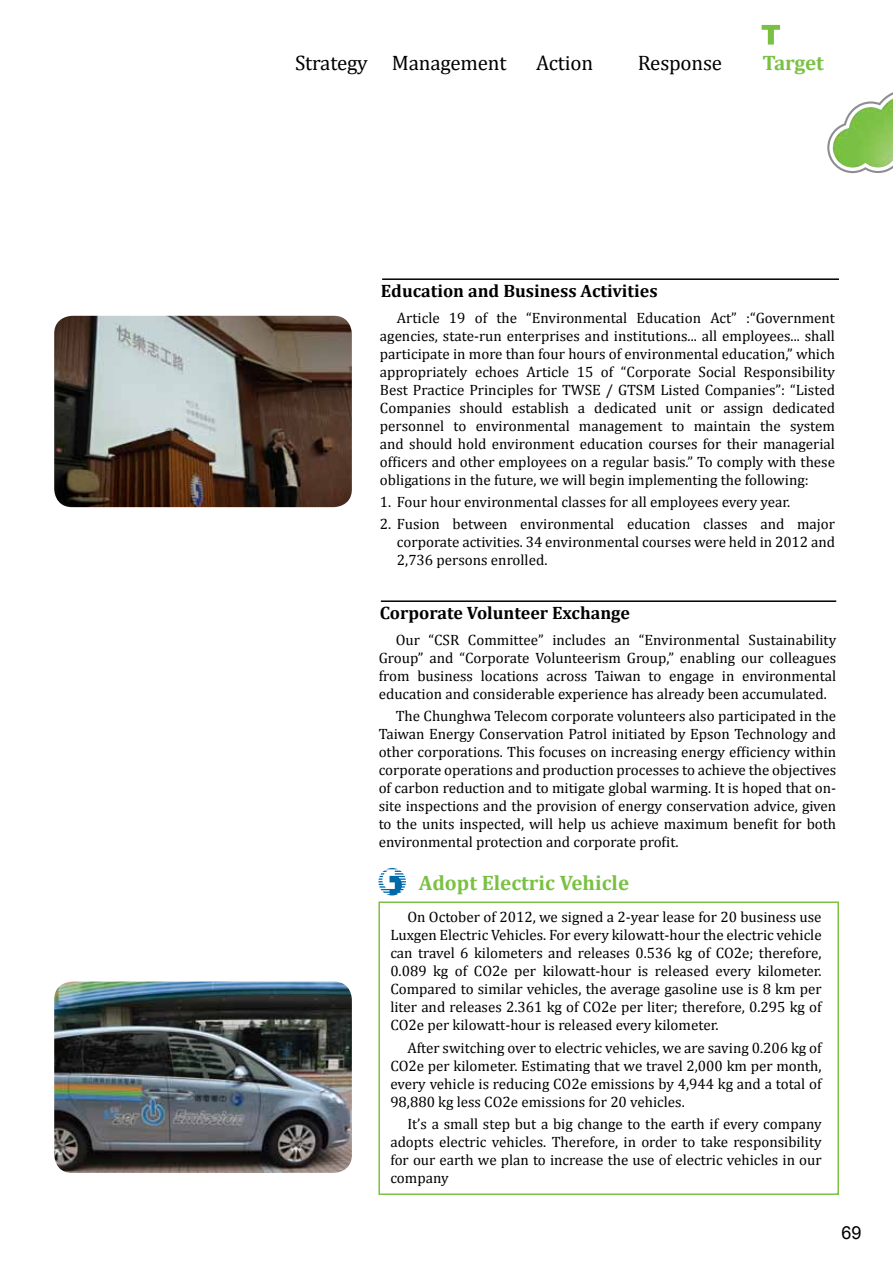
<style>
.page{position:relative;width:893px;height:1263px;background:#fff}
.page>*{position:absolute;margin:0;border:0;box-sizing:border-box;transform-origin:0 0}
.t1{font:21px "Cambria";letter-spacing:-.01em;color:#000}
.t2{font:700 21px "Cambria";color:#7ac143}
.t3{font:700 18px "Cambria";color:#000}
.t4{font:18px "Arial";color:#000}
.t5{font:15px/18px "Cambria";color:#000;text-align:justify}
</style>
<div class="page">
<svg style="left:827px;top:92px;width:66px;height:82px"></svg>
<img style="left:833px;top:98px;width:60px;height:70px">
<hr style="left:382px;top:278px;width:457px;height:2px;background:#000">
<hr style="left:381px;top:600px;width:455px;height:2px;background:#000">
<img style="left:54px;top:316px;width:298px;height:191px">
<img style="left:54px;top:981px;width:298px;height:192px">
<svg style="left:378px;top:868px;width:28px;height:27px"></svg>
<div style="left:378px;top:901px;width:461px;height:294px;border:2px solid #7ac143"></div>
<svg style="left:762px;top:25px;width:18px;height:20px"></svg>
<h1 class="t1" style="left:295px;top:51px;width:213px">Strategy Management</h1>
<h1 class="t1" style="left:536px;top:51px;width:58px">Action</h1>
<h1 class="t1" style="left:638px;top:51px;width:86px">Response</h1>
<h1 class="t2" style="left:763px;top:48px;width:63px">Target</h1>
<p class="t3" style="left:381px;top:279px;width:278px">Education and Business Activities</p>
<p class="t5" style="left:380px;top:308px;width:457px;text-indent:17px">Article 19 of the “Environmental Education Act” :“Government agencies, state-run enterprises and institutions... all employees... shall participate in more than four hours of environmental education,” which appropriately echoes Article 15 of “Corporate Social Responsibility Best Practice Principles for TWSE / GTSM Listed Companies”: “Listed Companies should establish a dedicated unit or assign dedicated personnel to environmental management to maintain the system and should hold environment education courses for their managerial officers and other employees on a regular basis.” To comply with these obligations in the future, we will begin implementing the following:</p>
<p class="t5" style="left:380px;top:493px;width:412px">1. Four hour environmental classes for all employees every year.</p>
<p class="t5" style="left:397px;top:515px;width:440px;text-indent:-17px">2. Fusion between environmental education classes and major corporate activities. 34 environmental courses were held in 2012 and 2,736 persons enrolled.</p>
<p class="t3" style="left:380px;top:601px;width:252px">Corporate Volunteer Exchange</p>
<p class="t5" style="left:379px;top:630px;width:459px;text-indent:17px">Our “CSR Committee” includes an “Environmental Sustainability Group” and “Corporate Volunteerism Group,” enabling our colleagues from business locations across Taiwan to engage in environmental education and considerable experience has already been accumulated.</p>
<p class="t5" style="left:379px;top:707px;width:459px;text-indent:17px">The Chunghwa Telecom corporate volunteers also participated in the Taiwan Energy Conservation Patrol initiated by Epson Technology and other corporations. This focuses on increasing energy efficiency within corporate operations and production processes to achieve the objectives of carbon reduction and to mitigate global warming. It is hoped that on&shy;site inspections and the provision of energy conservation advice, given to the units inspected, will help us achieve maximum benefit for both environmental protection and corporate profit.</p>
<h1 class="t2" style="left:419px;top:868px;width:212px">Adopt Electric Vehicle</h1>
<p class="t5" style="left:390px;top:908px;width:433px;text-indent:17px">On October of 2012, we signed a 2-year lease for 20 business use Luxgen Electric Vehicles. For every kilowatt-hour the electric vehicle can travel 6 kilometers and releases 0.536 kg of CO2e; therefore, 0.089 kg of CO2e per kilowatt-hour is released every kilometer.<br>Compared to similar vehicles, the average gasoline use is 8 km per liter and releases 2.361 kg of CO2e per liter; therefore, 0.295 kg of CO2e per kilowatt-hour is released every kilometer.</p>
<p class="t5" style="left:390px;top:1038px;width:433px;text-indent:17px">After switching over to electric vehicles, we are saving 0.206 kg of CO2e per kilometer. Estimating that we travel 2,000 km per month, every vehicle is reducing CO2e emissions by 4,944 kg and a total of 98,880 kg less CO2e emissions for 20 vehicles.</p>
<p class="t5" style="left:390px;top:1114px;width:433px;text-indent:17px">It’s a small step but a big change to the earth if every company adopts electric vehicles. Therefore, in order to take responsibility for our earth we plan to increase the use of electric vehicles in our company</p>
<p class="t4" style="left:841px;top:1221px;width:22px">69</p>
</div>
